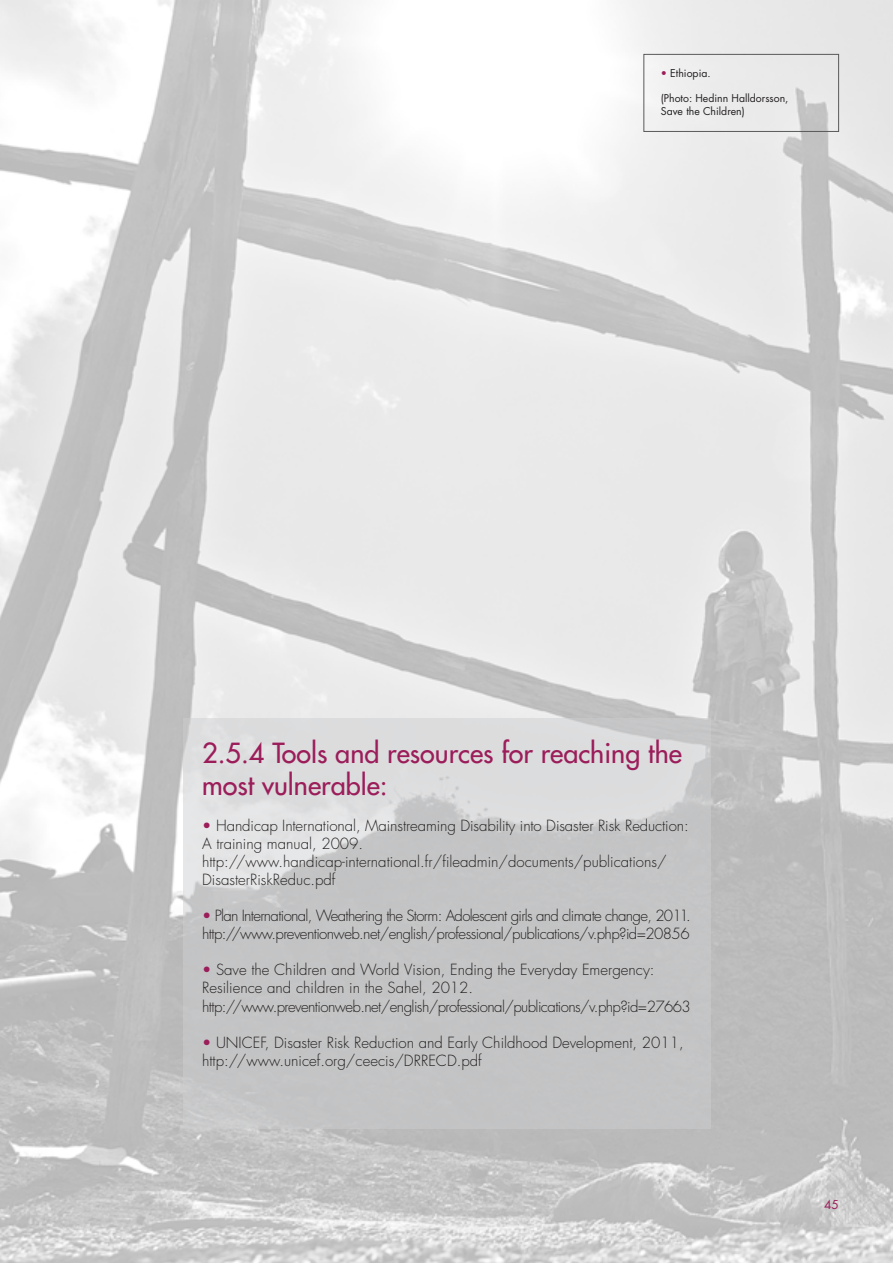
<style>
.page{position:relative;width:893px;height:1263px;background:#fff}
.page>*{position:absolute;margin:0;border:0;box-sizing:border-box;transform-origin:0 0}
.t1{font:500 27px/32.4px "Futura Std";color:#9b1d5a}
.t2{font:300 15px/18px "Futura Std";color:#231f20}
.t3{font:300 15px/18px "Futura Std";letter-spacing:-.045em;color:#231f20}
.t4{font:12px "Futura Std";color:#9b1d5a}
.t5{font:10.5px/12.6px "Futura Std";color:#231f20}
.s1{color:#9b1d5a}
</style>
<div class="page">
<img style="left:0;top:0;width:893px;height:1263px">
<svg style="left:183px;top:719px;width:527px;height:410px;background:#cacbcc"></svg>
<div style="left:643px;top:54px;width:196px;height:78px;border:1px solid #58595b"></div>
<p class="t5" style="left:661px;top:67px;width:51px"><span class="s1">•</span> Ethiopia.</p>
<p class="t5" style="left:661px;top:92px;width:129px">(Photo: Hedinn Halldorsson,<br>Save the Children)</p>
<h1 class="t1" style="left:202px;top:737px;width:481px">2.5.4 Tools and resources for reaching the most vulnerable:</h1>
<p class="t2" style="left:202px;top:817px;width:488px"><span class="s1">•</span> Handicap International, Mainstreaming Disability into Disaster Risk Reduction:<br>A training manual, 2009. http://www.handicap-international.fr/fileadmin/documents/publications/ DisasterRiskReduc.pdf</p>
<p class="t3" style="left:202px;top:907px;width:490px"><span class="s1">•</span> Plan International, Weathering the Storm: Adolescent girls and climate change, 2011. http://www.preventionweb.net/english/professional/publications/v.php?id=20856</p>
<p class="t2" style="left:202px;top:961px;width:490px"><span class="s1">•</span> Save the Children and World Vision, Ending the Everyday Emergency:<br>Resilience and children in the Sahel, 2012. http://www.preventionweb.net/english/professional/publications/v.php?id=27663</p>
<p class="t2" style="left:202px;top:1033px;width:483px"><span class="s1">•</span> UNICEF, Disaster Risk Reduction and Early Childhood Development, 2011, http://www.unicef.org/ceecis/DRRECD.pdf</p>
<p class="t4" style="left:824px;top:1197px;width:16px">45</p>
</div>
